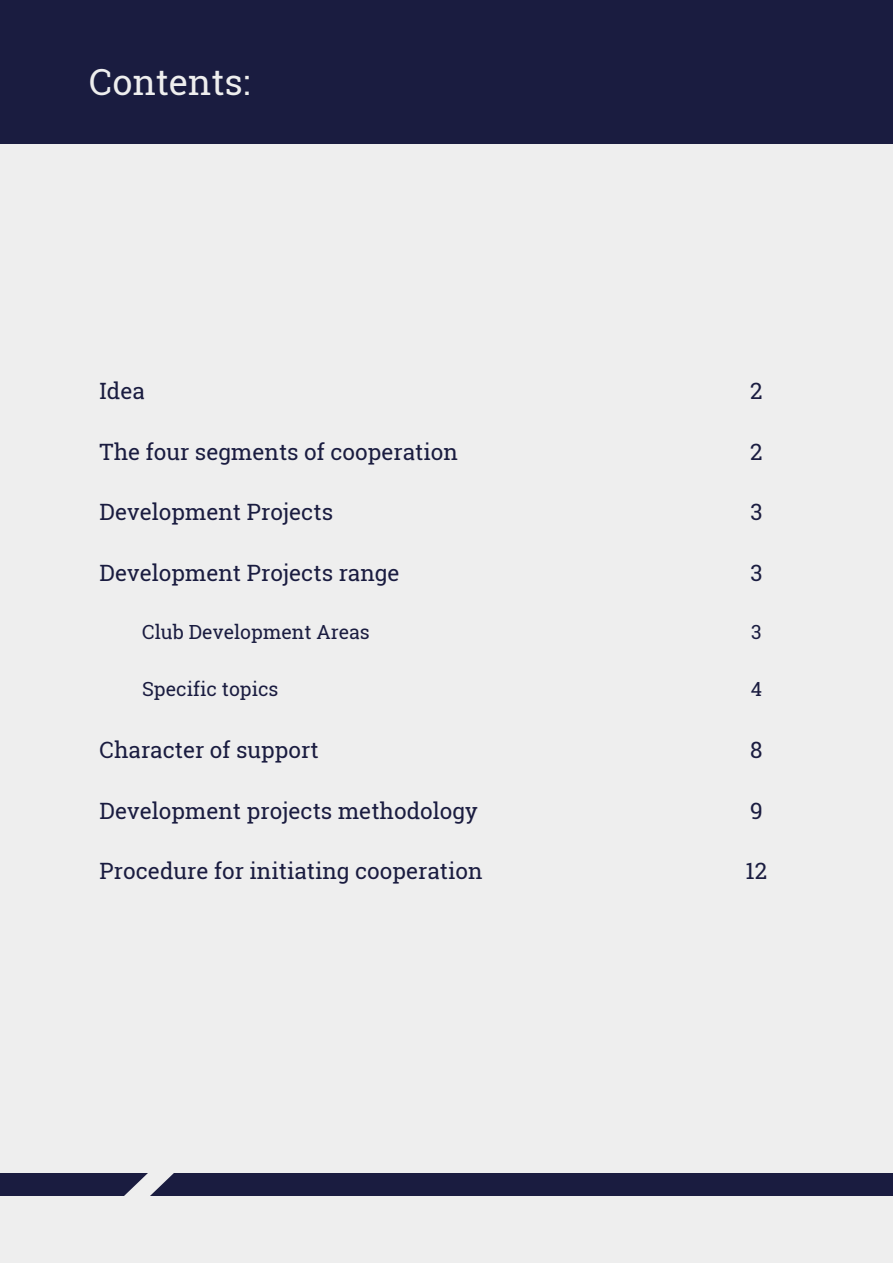
<style>
.page{position:relative;width:893px;height:1264px;background:#fff}
.page>*{position:absolute;margin:0;border:0;box-sizing:border-box;transform-origin:0 0}
.t1{font:36px "Roboto Slab";color:#eee}
.t2{font:22.5px "Roboto Slab";color:#1a1c40}
.t3{font:19.5px "Roboto Slab";color:#1a1c40}
</style>
<div class="page">
<div style="left:0;top:0;width:892px;height:1262px;background:#eee"></div>
<div style="left:0;top:0;width:892px;height:143px;background:#1a1c40"></div>
<div style="left:0;top:1173px;width:892px;height:23px;background:#1a1c40"></div>
<svg style="left:124px;top:1173px;width:50px;height:23px"></svg>
<h1 class="t1" style="left:89px;top:58px;width:162px">Contents:</h1>
<p class="t2" style="left:100px;top:375px;width:47px">Idea</p>
<p class="t2" style="left:750px;top:375px;width:14px">2</p>
<p class="t2" style="left:100px;top:436px;width:360px">The four segments of cooperation</p>
<p class="t2" style="left:750px;top:436px;width:14px">2</p>
<p class="t2" style="left:100px;top:497px;width:235px">Development Projects</p>
<p class="t2" style="left:750px;top:497px;width:14px">3</p>
<p class="t2" style="left:100px;top:557px;width:301px">Development Projects range</p>
<p class="t2" style="left:750px;top:557px;width:14px">3</p>
<p class="t3" style="left:142px;top:618px;width:229px">Club Development Areas</p>
<p class="t3" style="left:142px;top:675px;width:138px">Specific topics</p>
<p class="t2" style="left:100px;top:734px;width:220px">Character of support</p>
<p class="t3" style="left:751px;top:618px;width:12px">3</p>
<p class="t3" style="left:750px;top:675px;width:13px">4</p>
<p class="t2" style="left:750px;top:734px;width:14px">8</p>
<p class="t2" style="left:100px;top:795px;width:380px">Development projects methodology</p>
<p class="t2" style="left:750px;top:795px;width:14px">9</p>
<p class="t2" style="left:100px;top:855px;width:384px">Procedure for initiating cooperation</p>
<p class="t2" style="left:745px;top:855px;width:23px">12</p>
</div>
